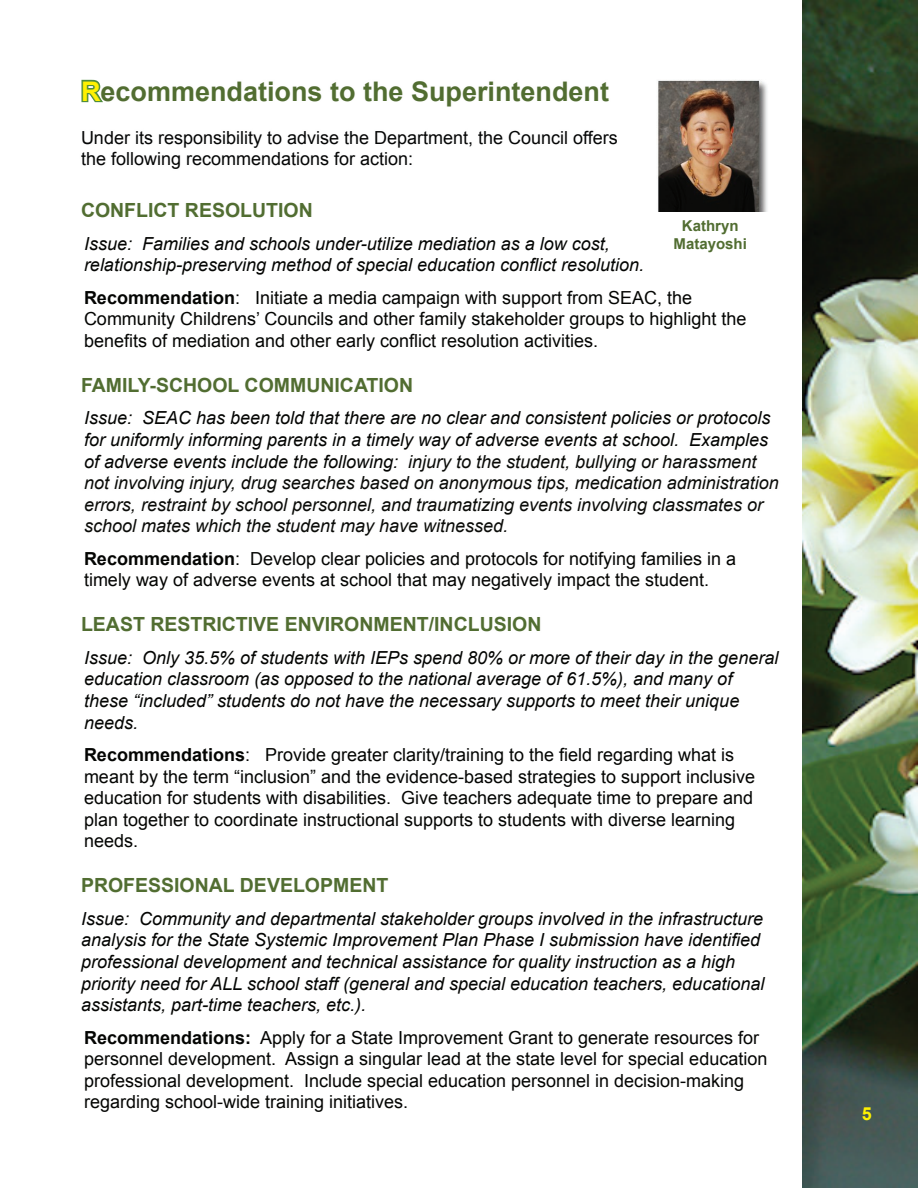
<style>
.page{position:relative;width:918px;height:1188px;background:#fff}
.page>*{position:absolute;margin:0;border:0;box-sizing:border-box;transform-origin:0 0}
.t1{font:700 27px "Arial";color:#516d31}
.t2{font:700 19.5px "Arial";color:#516d31}
.t3{font:18px/21.6px "Arial";color:#040503}
.t4{font:italic 18px/21.6px "Arial";color:#040503}
.t5{font:italic 18px/21.6px "Arial";color:#0a0b08}
.t6{font:18px/21.6px "Arial";color:#050606}
.t7{font:700 18px "Arial";color:#fff101}
.t8{font:700 15px/18px "Arial";color:#516d31;text-align:center}
.s1{color:#fff101}
.s2{font-weight:700}
.s3{color:#040503}
</style>
<div class="page">
<img style="left:802px;top:0;width:116px;height:1188px">
<img style="left:657px;top:80px;width:111px;height:132px">
<svg style="left:81px;top:79px;width:22px;height:24px"></svg>
<h1 class="t1" style="left:81px;top:73px;width:530px"><span class="s1">R</span>ecommendations to the Superintendent</h1>
<p class="t6" style="left:81px;top:127px;width:538px">Under its responsibility to advise the Department, the Council offers the following recommendations for action:</p>
<p class="t2" style="left:81px;top:198px;width:233px">CONFLICT RESOLUTION</p>
<p class="t4" style="left:84px;top:233px;width:562px">Issue: Families and schools under-utilize mediation as a low cost, relationship-preserving method of special education conflict resolution.</p>
<p class="t3" style="left:84px;top:287px;width:664px"><span class="s2">Recommendation</span>: Initiate a media campaign with support from SEAC, the<br>Community Childrens’ Councils and other family stakeholder groups to highlight the benefits of mediation and other early conflict resolution activities.</p>
<p class="t2" style="left:81px;top:372px;width:334px">FAMILY-SCHOOL COMMUNICATION</p>
<p class="t5" style="left:84px;top:408px;width:696px"><span class="s3">Issue: SEAC has been told that there are no clear and consistent policies or protocols for uniformly informing parents in a timely way of adverse events at school. Examples of adverse events include the following:</span> injury to the student, bullying or harassment not involving injury, drug searches based on anonymous tips, medication administration errors, restraint by school personnel, and traumatizing events involving classmates or school mates which the student may have witnessed.</p>
<p class="t3" style="left:84px;top:548px;width:654px"><span class="s2">Recommendation</span>: Develop clear policies and protocols for notifying families in a timely way of adverse events at school that may negatively impact the student.</p>
<p class="t2" style="left:81px;top:612px;width:462px">LEAST RESTRICTIVE ENVIRONMENT/INCLUSION</p>
<p class="t4" style="left:84px;top:647px;width:696px">Issue: Only 35.5% of students with IEPs spend 80% or more of their day in the general education classroom (as opposed to the national average of 61.5%), and many of these “included” students do not have the necessary supports to meet their unique needs.</p>
<p class="t3" style="left:84px;top:744px;width:673px"><span class="s2">Recommendations</span>: Provide greater clarity/training to the field regarding what is meant by the term “inclusion” and the evidence-based strategies to support inclusive education for students with disabilities. Give teachers adequate time to prepare and plan together to coordinate instructional supports to students with diverse learning needs.</p>
<p class="t2" style="left:81px;top:873px;width:309px">PROFESSIONAL DEVELOPMENT</p>
<p class="t4" style="left:81px;top:908px;width:685px">Issue: Community and departmental stakeholder groups involved in the infrastructure analysis for the State Systemic Improvement Plan Phase I submission have identified professional development and technical assistance for quality instruction as a high priority need for ALL school staff (general and special education teachers, educational assistants, part-time teachers, etc.).</p>
<p class="t3" style="left:84px;top:1027px;width:685px"><span class="s2">Recommendations:</span> Apply for a State Improvement Grant to generate resources for personnel development. Assign a singular lead at the state level for special education professional development. Include special education personnel in decision-making regarding school-wide training initiatives.</p>
<p class="t8" style="left:674px;top:217px;width:75px">Kathryn<br>Matayoshi</p>
<p class="t7" style="left:862px;top:1102px;width:12px">5</p>
</div>
